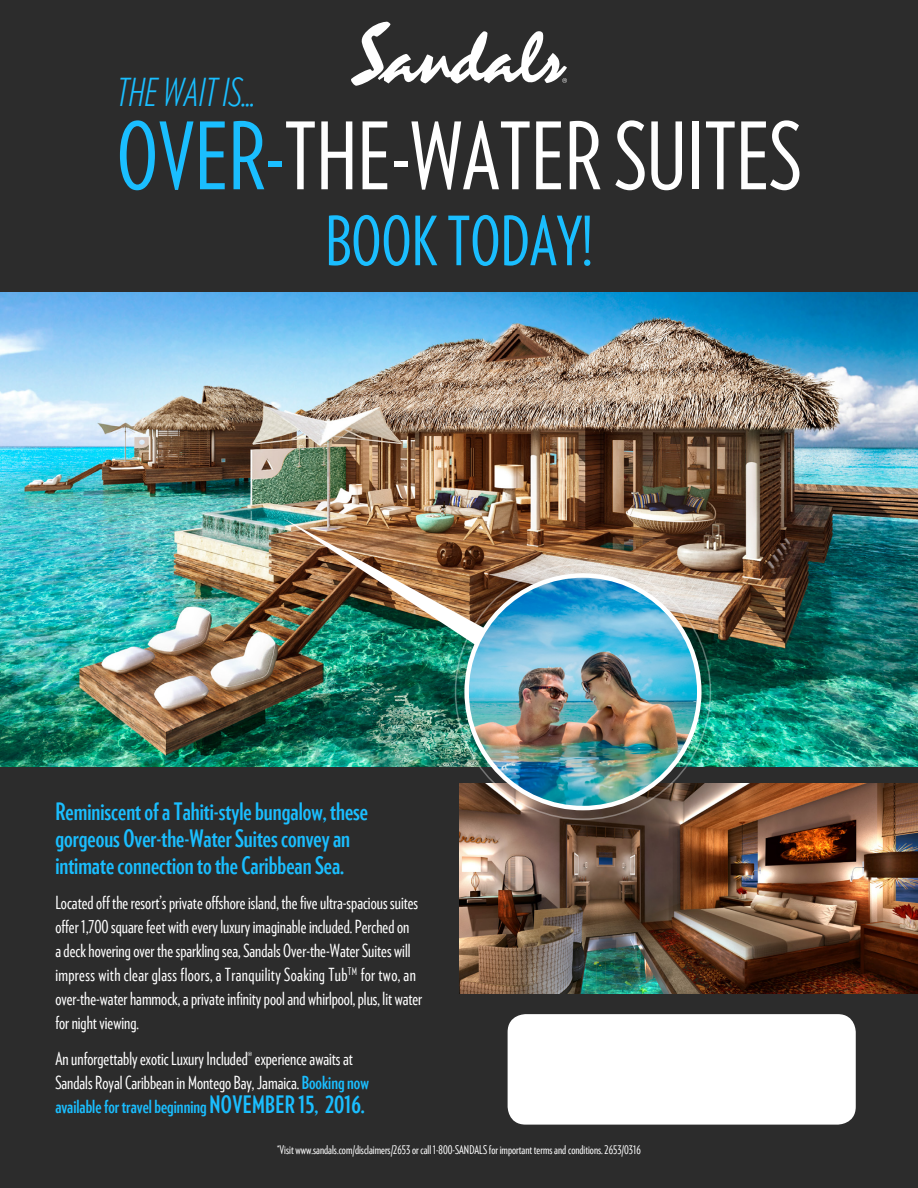
<style>
.page{position:relative;width:918px;height:1188px;background:#2c2c2c}
.page>*{position:absolute;margin:0;border:0;box-sizing:border-box;transform-origin:0 0}
.t1{font:92.55px "Verlag Compressed";color:#fff}
.t2{font:67.65px "Verlag Compressed";color:#1abeff}
.t3{font:italic 300 38.55px "Verlag Compressed";color:#1abeff}
.t4{font:700 24px/27px "Verlag Compressed";color:#1abeff}
.t5{font:18px/24px "Verlag Compressed";color:#fff}
.t6{font:12px "Verlag Compressed";color:#fff}
.s1{color:#1abeff}
.s2{font-weight:700;color:#1abeff}
.s3{font-weight:700;font-size:24px;color:#1abeff}
</style>
<div class="page">
<img style="left:0;top:293px;width:918px;height:474px">
<svg style="left:351px;top:21px;width:216px;height:65px"></svg>
<img style="left:459px;top:783px;width:459px;height:211px">
<img style="left:284px;top:518px;width:201px;height:127px">
<img style="left:467px;top:575px;width:232px;height:233px;border-radius:116px">
<div style="left:508px;top:1014px;width:348px;height:111px;background:#fff;border-radius:18px"></div>
<h3 class="t3" style="left:117px;top:67px;width:140px">THE WAIT IS...</h3>
<h1 class="t1" style="left:117px;top:94px;width:686px"><span class="s1">OVER-</span>THE-WATER SUITES</h1>
<h2 class="t2" style="left:326px;top:195px;width:268px">BOOK TODAY!</h2>
<h3 class="t4" style="left:55px;top:797px;width:314px">Reminiscent of a Tahiti-style bungalow, these gorgeous Over-the-Water Suites convey an intimate connection to the Caribbean Sea.</h3>
<p class="t5" style="left:55px;top:890px;width:368px">Located off the resort’s private offshore island, the five ultra-spacious suites offer 1,700 square feet with every luxury imaginable included. Perched on<br>a deck hovering over the sparkling sea, Sandals Over-the-Water Suites will impress with clear glass floors, a Tranquility Soaking Tub<sup>TM</sup> for two, an over-the-water hammock, a private infinity pool and whirlpool, plus, lit water for night viewing.</p>
<p class="t5" style="left:55px;top:1046px;width:315px">An unforgettably exotic Luxury Included® experience awaits at<br>Sandals Royal Caribbean in Montego Bay, Jamaica. <span class="s2">Booking now available for travel beginning</span> <span class="s3">NOVEMBER 15, 2016.</span></p>
<p class="t6" style="left:277px;top:1142px;width:365px">*Visit www.sandals.com/disclaimers/2653 or call 1-800-SANDALS for important terms and conditions. 2653/0316</p>
</div>
